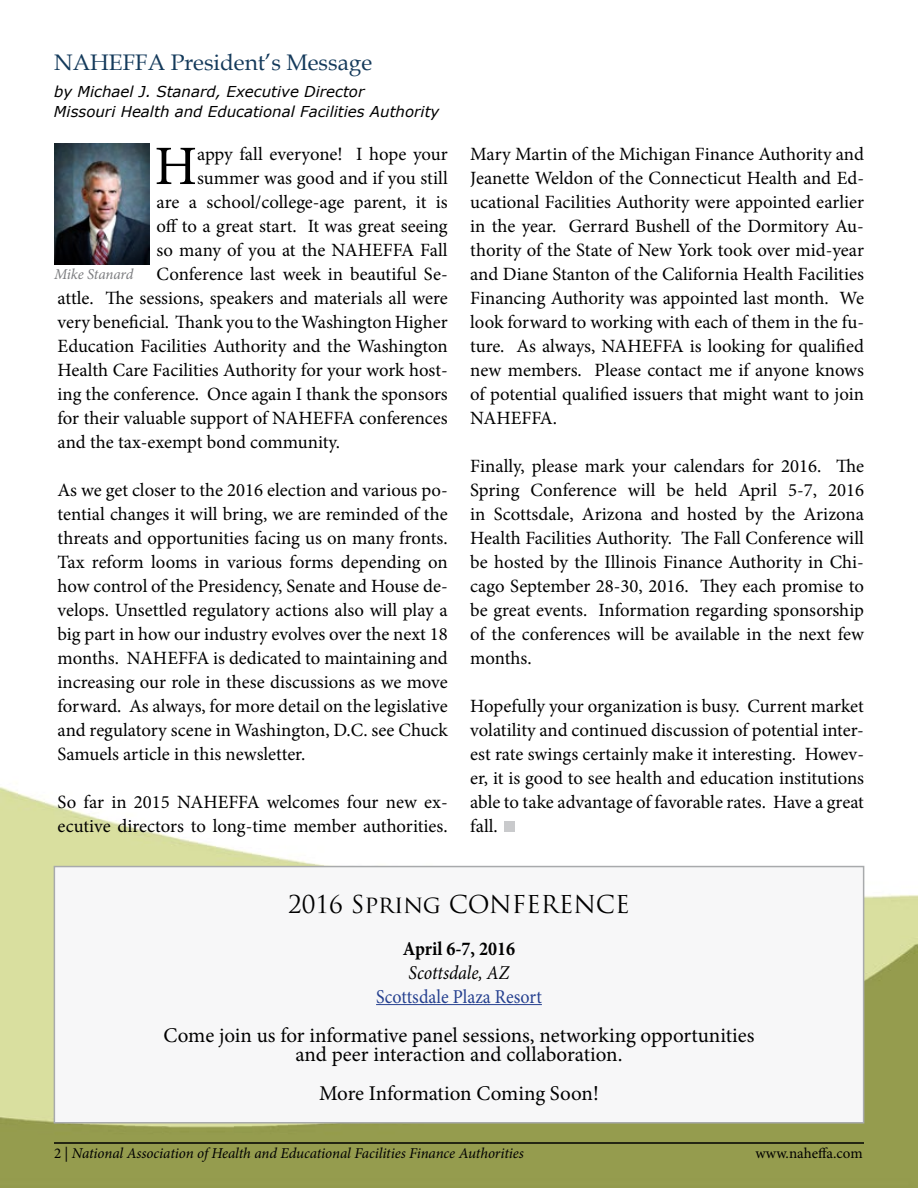
<style>
.page{position:relative;width:918px;height:1188px;background:#fff}
.page>*{position:absolute;margin:0;border:0;box-sizing:border-box;transform-origin:0 0}
.t1{font:55.65px "Minion Pro";color:#000}
.t2{font:24px "Trajan Pro";color:#000}
.t3{font:22.5px "Book Antiqua";color:#143a5b}
.t4{font:21px/19.5px "Minion Pro";letter-spacing:-.005em;color:#000;text-align:center}
.t5{font:19.65px "Minion Pro";color:#25408f;scale:.92 1}
.t6{font:700 19.65px "Minion Pro";color:#000;scale:.92 1}
.t7{font:italic 19.65px "Minion Pro";color:#000;scale:.92 1}
.t8{font:18.75px/24px "Minion Pro";color:#000;text-align:justify}
.t9{font:italic 15px/19.5px "Verdana";color:#000}
.t10{font:italic 15px "Minion Pro";letter-spacing:-.01em;color:#000}
.t11{font:15px "Minion Pro";color:#000}
.t12{font:italic 15px "Minion Pro";letter-spacing:-.01em;color:#7b7c7f}
.s1{font-style:normal}
</style>
<div class="page">
<img style="left:0;top:143px;width:918px;height:1045px">
<img style="left:54px;top:143px;width:95px;height:122px">
<div style="left:504px;top:821px;width:11px;height:11px;background:#c9cacc"></div>
<div style="left:54px;top:867px;width:810px;height:256px;background:#f7f7f8"></div>
<hr style="left:376px;top:1004px;width:166px;height:1px;background:#25408f">
<div style="left:54px;top:866px;width:810px;height:258px;border:2px solid #a8aaac"></div>
<hr style="left:54px;top:1142px;width:810px;height:2px;background:#000">
<p class="t3" style="left:54px;top:47px;width:320px">NAHEFFA President’s Message</p>
<p class="t9" style="left:54px;top:82px;width:387px">by Michael J. Stanard, Executive Director<br>Missouri Health and Educational Facilities Authority</p>
<h1 class="t1" style="left:154px;top:129px;width:44px">H</h1>
<p class="t8" style="left:197px;top:142px;width:252px">appy fall everyone! I hope your</p>
<p class="t8" style="left:197px;top:166px;width:252px">summer was good and if you still</p>
<p class="t8" style="left:157px;top:190px;width:293px">are a school/college-age parent, it is</p>
<p class="t8" style="left:157px;top:214px;width:293px">off to a great start. It was great seeing</p>
<p class="t8" style="left:157px;top:238px;width:293px">so many of you at the NAHEFFA Fall</p>
<p class="t8" style="left:157px;top:262px;width:293px">Conference last week in beautiful Se-</p>
<p class="t8" style="left:58px;top:286px;width:392px">attle. The sessions, speakers and materials all were</p>
<p class="t8" style="left:58px;top:310px;width:392px">very beneficial. Thank you to the Washington Higher</p>
<p class="t8" style="left:58px;top:334px;width:392px">Education Facilities Authority and the Washington</p>
<p class="t8" style="left:58px;top:358px;width:392px">Health Care Facilities Authority for your work host-</p>
<p class="t8" style="left:58px;top:382px;width:392px">ing the conference. Once again I thank the sponsors</p>
<p class="t8" style="left:58px;top:406px;width:392px">for their valuable support of NAHEFFA conferences</p>
<p class="t8" style="left:58px;top:430px;width:284px">and the tax-exempt bond community.</p>
<p class="t8" style="left:58px;top:478px;width:392px">As we get closer to the 2016 election and various po&shy;tential changes it will bring, we are reminded of the threats and opportunities facing us on many fronts.<br>Tax reform looms in various forms depending on how control of the Presidency, Senate and House de&shy;velops. Unsettled regulatory actions also will play a big part in how our industry evolves over the next 18 months. NAHEFFA is dedicated to maintaining and increasing our role in these discussions as we move forward. As always, for more detail on the legislative and regulatory scene in Washington, D.C. see Chuck Samuels article in this newsletter.</p>
<p class="t8" style="left:58px;top:790px;width:392px">So far in 2015 NAHEFFA welcomes four new ex&shy;ecutive directors to long-time member authorities.</p>
<p class="t12" style="left:54px;top:263px;width:81px">Mike Stanard</p>
<p class="t8" style="left:470px;top:142px;width:395px">Mary Martin of the Michigan Finance Authority and Jeanette Weldon of the Connecticut Health and Ed&shy;ucational Facilities Authority were appointed earlier in the year. Gerrard Bushell of the Dormitory Au&shy;thority of the State of New York took over mid-year and Diane Stanton of the California Health Facilities Financing Authority was appointed last month. We look forward to working with each of them in the fu&shy;ture. As always, NAHEFFA is looking for qualified new members. Please contact me if anyone knows of potential qualified issuers that might want to join NAHEFFA.</p>
<p class="t8" style="left:470px;top:454px;width:395px">Finally, please mark your calendars for 2016. The Spring Conference will be held April 5-7, 2016 in Scottsdale, Arizona and hosted by the Arizona Health Facilities Authority. The Fall Conference will be hosted by the Illinois Finance Authority in Chi&shy;cago September 28-30, 2016. They each promise to be great events. Information regarding sponsorship of the conferences will be available in the next few months.</p>
<p class="t8" style="left:470px;top:694px;width:395px">Hopefully your organization is busy. Current market volatility and continued discussion of potential inter&shy;est rate swings certainly make it interesting. Howev&shy;er, it is good to see health and education institutions able to take advantage of favorable rates. Have a great fall.</p>
<p class="t2" style="left:288px;top:889px;width:343px">2016 Spring CONFERENCE</p>
<p class="t6" style="left:403px;top:935px;width:123px">April 6-7, 2016</p>
<p class="t7" style="left:409px;top:959px;width:111px">Scottsdale, AZ</p>
<p class="t5" style="left:376px;top:983px;width:182px">Scottsdale Plaza Resort</p>
<p class="t4" style="left:163px;top:1025px;width:593px">Come join us for informative panel sessions, networking opportunities and peer interaction and collaboration.</p>
<p class="t4" style="left:319px;top:1084px;width:281px">More Information Coming Soon!</p>
<p class="t10" style="left:54px;top:1143px;width:471px"><span class="s1">2 |</span> National Association of Health and Educational Facilities Finance Authorities</p>
<p class="t11" style="left:756px;top:1144px;width:109px">www.naheffa.com</p>
</div>
